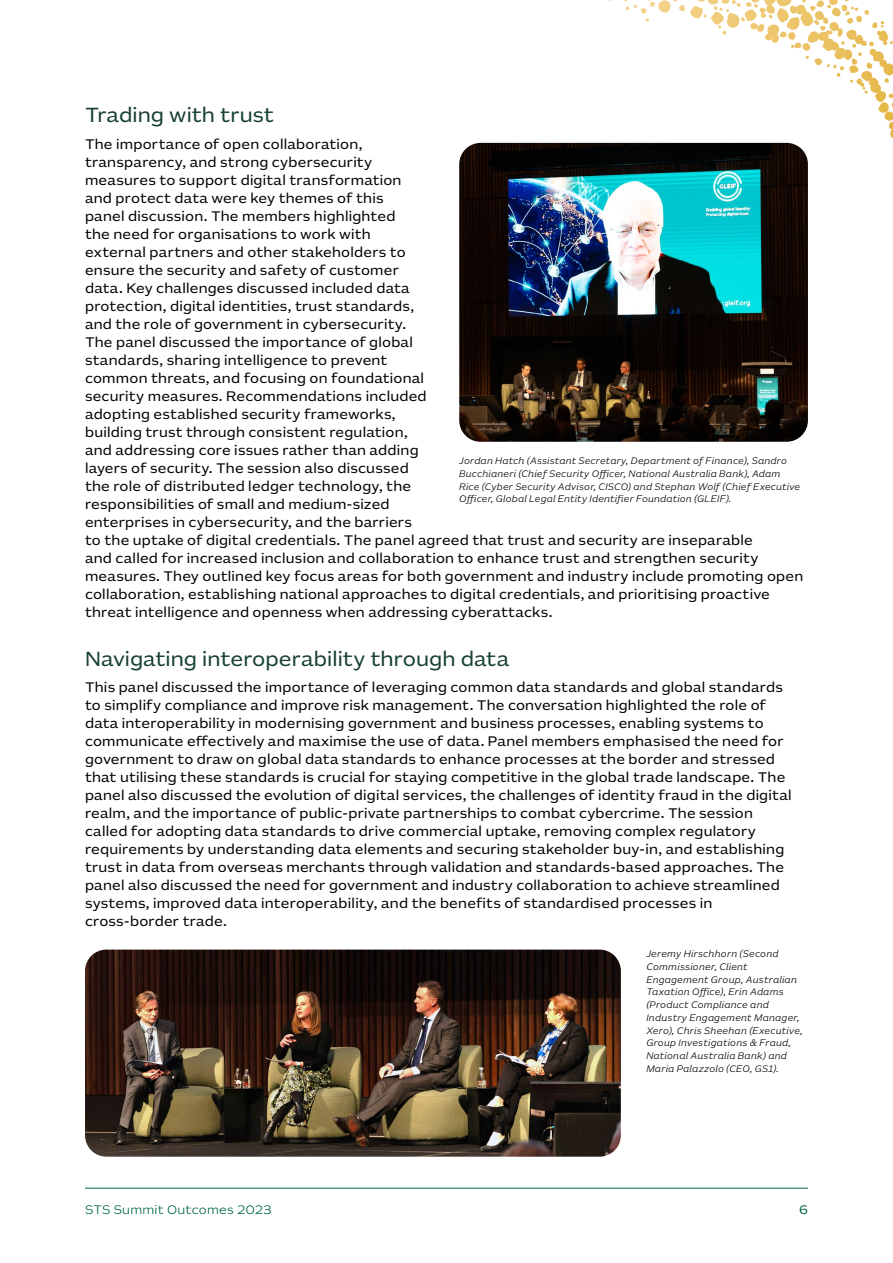
<style>
.page{position:relative;width:893px;height:1263px;background:#fff}
.page>*{position:absolute;margin:0;border:0;box-sizing:border-box;transform-origin:0 0}
.Heading_2{font:21px "AU Sans BETA Text";color:#173f35}
.Body_Copy{font:14.25px/18px "AU Sans BETA Text";letter-spacing:.015em;color:#000}
.t1{font:300 12.75px "AU Sans BETA Text";letter-spacing:.02em;color:#00694b}
.t2{font:12.75px "AU Sans BETA Text";color:#00694b}
.t3{font:italic 300 9.75px/12.8px "AU Sans BETA Text";letter-spacing:.02em;color:#000}
</style>
<div class="page">
<img style="left:459px;top:143px;width:349px;height:299px">
<img style="left:85px;top:949px;width:536px;height:208px">
<hr style="left:85px;top:1188px;width:723px;height:1px;background:#00694b">
<h2 class="Heading_2" style="left:85px;top:105px;width:191px">Trading with trust</h2>
<p class="Body_Copy" style="left:85px;top:135px;width:720px">The importance of open collaboration,<br>transparency, and strong cybersecurity<br>measures to support digital transformation<br>and protect data were key themes of this<br>panel discussion. The members highlighted<br>the need for organisations to work with<br>external partners and other stakeholders to<br>ensure the security and safety of customer<br>data. Key challenges discussed included data<br>protection, digital identities, trust standards,<br>and the role of government in cybersecurity.<br>The panel discussed the importance of global<br>standards, sharing intelligence to prevent<br>common threats, and focusing on foundational<br>security measures. Recommendations included<br>adopting established security frameworks,<br>building trust through consistent regulation,<br>and addressing core issues rather than adding<br>layers of security. The session also discussed<br>the role of distributed ledger technology, the<br>responsibilities of small and medium-sized<br>enterprises in cybersecurity, and the barriers<br>to the uptake of digital credentials. The panel agreed that trust and security are inseparable<br>and called for increased inclusion and collaboration to enhance trust and strengthen security measures. They outlined key focus areas for both government and industry include promoting open collaboration, establishing national approaches to digital credentials, and prioritising proactive threat intelligence and openness when addressing cyberattacks.</p>
<h2 class="Heading_2" style="left:85px;top:648px;width:426px">Navigating interoperability through data</h2>
<p class="Body_Copy" style="left:85px;top:679px;width:708px">This panel discussed the importance of leveraging common data standards and global standards to simplify compliance and improve risk management. The conversation highlighted the role of data interoperability in modernising government and business processes, enabling systems to communicate effectively and maximise the use of data. Panel members emphasised the need for government to draw on global data standards to enhance processes at the border and stressed that utilising these standards is crucial for staying competitive in the global trade landscape. The panel also discussed the evolution of digital services, the challenges of identity fraud in the digital realm, and the importance of public-private partnerships to combat cybercrime. The session called for adopting data standards to drive commercial uptake, removing complex regulatory requirements by understanding data elements and securing stakeholder buy-in, and establishing trust in data from overseas merchants through validation and standards-based approaches. The panel also discussed the need for government and industry collaboration to achieve streamlined systems, improved data interoperability, and the benefits of standardised processes in cross-border trade.</p>
<p class="t3" style="left:459px;top:455px;width:343px">Jordan Hatch (Assistant Secretary, Department of Finance), Sandro Bucchianeri (Chief Security Officer, National Australia Bank), Adam Rice (Cyber Security Advisor, CISCO) and Stephan Wolf (Chief Executive Officer, Global Legal Entity Identifier Foundation (GLEIF).</p>
<p class="t3" style="left:646px;top:948px;width:158px">Jeremy Hirschhorn (Second<br>Commissioner, Client<br>Engagement Group, Australian<br>Taxation Office), Erin Adams (Product Compliance and<br>Industry Engagement Manager,<br>Xero), Chris Sheehan (Executive,<br>Group Investigations &amp; Fraud,<br>National Australia Bank) and<br>Maria Palazzolo (CEO, GS1).</p>
<p class="t1" style="left:85px;top:1203px;width:188px">STS Summit Outcomes 2023</p>
<p class="t2" style="left:799px;top:1203px;width:10px">6</p>
</div>
